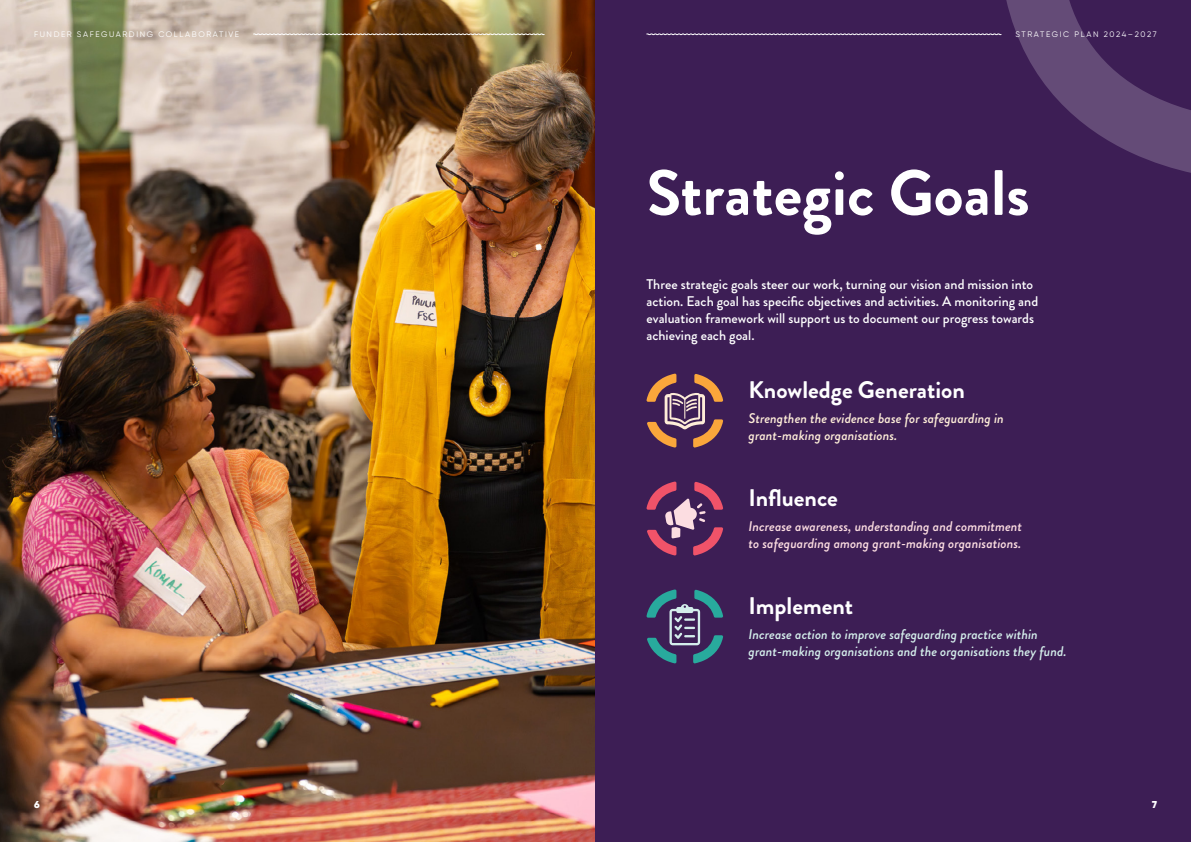
<style>
.page{position:relative;width:1191px;height:842px;background:#fff}
.page>*{position:absolute;margin:0;border:0;box-sizing:border-box;transform-origin:0 0}
.t1{font:700 64px "Brandon Grotesque";color:#fff}
.t2{font:700 24px "Brandon Grotesque";color:#fff}
.t3{font:500 14px/17px "Brandon Grotesque";color:#fff}
.t4{font:italic 500 14px/17px "Brandon Grotesque";color:#d4eeeb}
.t5{font:italic 500 14px/17px "Brandon Grotesque";color:#fcdde1}
.t6{font:italic 500 14px/17px "Brandon Grotesque";color:#feedd8}
.t7{font:900 10px "Gilroy";color:#fff}
.t8{font:8px "Gilroy";letter-spacing:.2em;color:#fff}
</style>
<div class="page">
<img style="left:0;top:0;width:595px;height:842px">
<div style="left:595px;top:0;width:596px;height:842px;background:#3d1e55"></div>
<svg style="left:646px;top:373px;width:77px;height:75px"></svg>
<svg style="left:646px;top:481px;width:77px;height:75px"></svg>
<svg style="left:646px;top:589px;width:77px;height:75px"></svg>
<svg style="left:646px;top:0;width:545px;height:173px"></svg>
<svg style="left:253px;top:33px;width:292px;height:2px"></svg>
<p class="t8" style="left:34px;top:30px;width:207px">FUNDER SAFEGUARDING COLLABORATIVE</p>
<p class="t8" style="left:1015px;top:30px;width:143px">STRATEGIC PLAN 2024–2027</p>
<h1 class="t1" style="left:646px;top:148px;width:385px">Strategic Goals</h1>
<p class="t3" style="left:646px;top:275px;width:393px">Three strategic goals steer our work, turning our vision and mission into action. Each goal has specific objectives and activities. A monitoring and evaluation framework will support us to document our progress towards achieving each goal.</p>
<h2 class="t2" style="left:748px;top:373px;width:218px">Knowledge Generation</h2>
<p class="t6" style="left:748px;top:410px;width:257px">Strengthen the evidence base for safeguarding in grant-making organisations.</p>
<h2 class="t2" style="left:748px;top:481px;width:91px">Influence</h2>
<p class="t5" style="left:748px;top:518px;width:275px">Increase awareness, understanding and commitment to safeguarding among grant-making organisations.</p>
<h2 class="t2" style="left:748px;top:588px;width:106px">Implement</h2>
<p class="t4" style="left:748px;top:626px;width:319px">Increase action to improve safeguarding practice within grant-making organisations and the organisations they fund.</p>
<p class="t7" style="left:34px;top:798px;width:7px">6</p>
<p class="t7" style="left:1152px;top:798px;width:6px">7</p>
</div>
